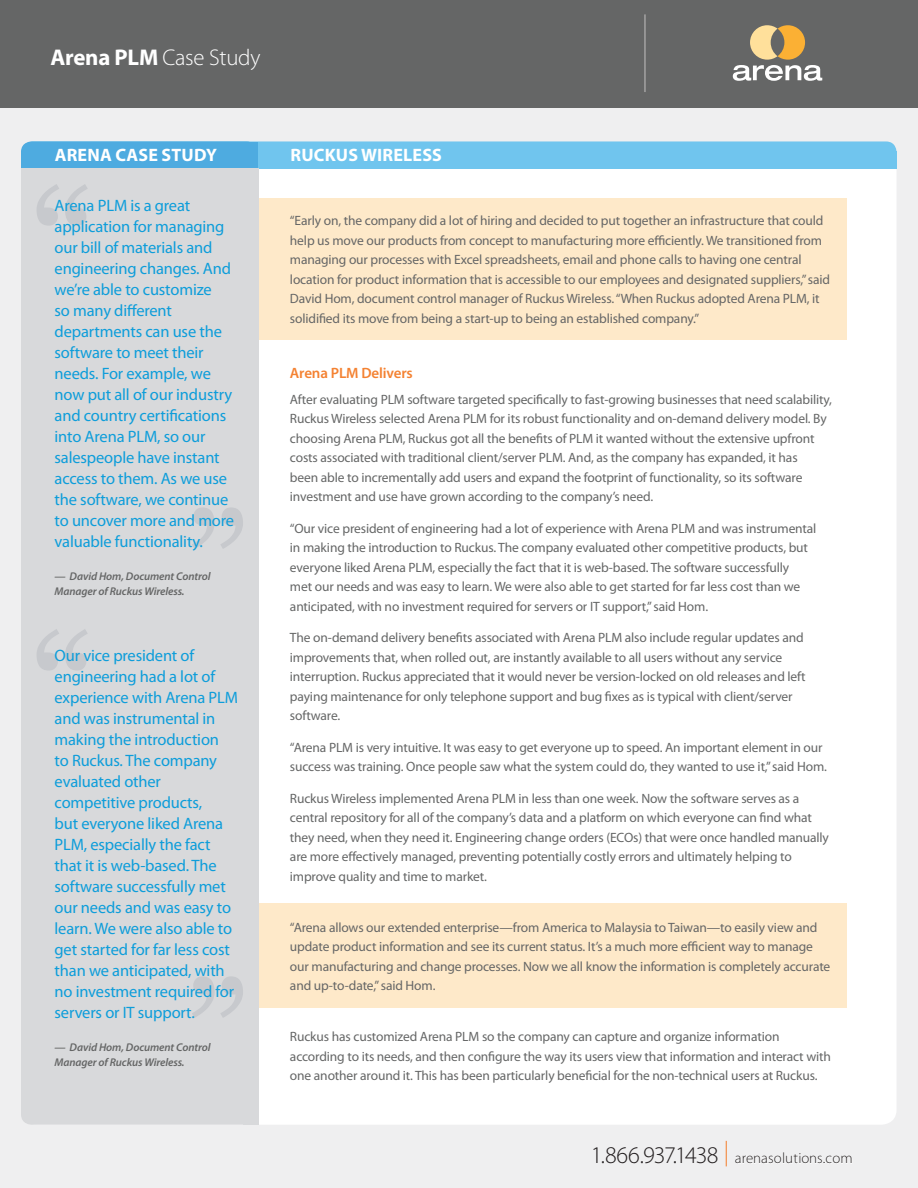
<style>
.page{position:relative;width:918px;height:1188px;background:#fff}
.page>*{position:absolute;margin:0;border:0;box-sizing:border-box;transform-origin:0 0}
.t1{font:157.5px "Georgia";color:#ebedef}
.t2{font:157.5px "Georgia";color:#f0f8fc}
.t3{font:300 22.8px "Myriad Pro";letter-spacing:-.01em;color:#fff}
.t4{font:700 18px "Myriad Pro";letter-spacing:.01em;color:#fff}
.t5{font:16.5px/21px "Myriad Pro";letter-spacing:-.01em;color:#0d9dda}
.t6{font:300 15px "Myriad Pro";color:#231f20}
.t7{font:600 15px "Myriad Pro";letter-spacing:-.01em;color:#f48232}
.Body{font:13.5px/19.5px "Myriad Pro";letter-spacing:-.01em;color:#656666}
.t8{font:italic 600 11.25px/15px "Myriad Pro";letter-spacing:-.01em;color:#656666}
.s1{font-weight:700}
.s2{font-size:24px}
</style>
<div class="page">
<div style="left:0;top:62px;width:918px;height:1126px;background:#efeff0"></div>
<svg style="left:735px;top:1152px;width:117px;height:12px"></svg>
<div style="left:22px;top:148px;width:875px;height:977px;background:#fff;border-radius:15px"></div>
<div style="left:0;top:0;width:918px;height:107px;background:#656666"></div>
<div style="left:258px;top:198px;width:589px;height:142px;background:#fee9c9"></div>
<div style="left:258px;top:903px;width:589px;height:104px;background:#fee9c9"></div>
<svg style="left:733px;top:25px;width:89px;height:56px"></svg>
<hr style="left:644px;top:14px;width:2px;height:78px;background:#a4a3a3">
<div style="left:22px;top:141px;width:875px;height:26px;background:#70c5ee;border-radius:10px"></div>
<div style="left:22px;top:151px;width:875px;height:17px;background:#70c5ee"></div>
<div style="left:21px;top:141px;width:236px;height:26px;background:#4eabe0;border-radius:10px"></div>
<div style="left:21px;top:151px;width:236px;height:17px;background:#4eabe0"></div>
<div style="left:243px;top:142px;width:15px;height:26px;background:#4eabe0"></div>
<div style="left:21px;top:168px;width:237px;height:934px;background:#d8d9db"></div>
<div style="left:21px;top:1099px;width:236px;height:26px;background:#d8d9db;border-radius:10px"></div>
<div style="left:21px;top:1098px;width:237px;height:17px;background:#d8d9db"></div>
<div style="left:243px;top:1098px;width:15px;height:27px;background:#d8d9db"></div>
<p class="t3" style="left:51px;top:44px;width:211px"><span class="s1">Arena PLM</span> Case Study</p>
<p class="t4" style="left:55px;top:143px;width:164px">ARENA CASE STUDY</p>
<p class="t4" style="left:291px;top:143px;width:153px">RUCKUS WIRELESS</p>
<h1 class="t1" style="left:30px;top:152px;width:66px">“</h1>
<p class="t5" style="left:55px;top:194px;width:181px">Arena PLM is a great application for managing our bill of materials and engineering changes. And we’re able to customize<br>so many different departments can use the software to meet their needs. For example, we now put all of our industry and country certifications into Arena PLM, so our salespeople have instant access to them. As we use the software, we continue to uncover more and more valuable functionality.</p>
<p class="t8" style="left:55px;top:568px;width:158px">— David Hom, Document Control<br>Manager of Ruckus Wireless.</p>
<h1 class="t1" style="left:185px;top:475px;width:66px">”</h1>
<h1 class="t1" style="left:30px;top:597px;width:66px">“</h1>
<p class="t5" style="left:55px;top:644px;width:185px">Our vice president of engineering had a lot of experience with Arena PLM and was instrumental in making the introduction<br>to Ruckus. The company evaluated other competitive products,<br>but everyone liked Arena<br>PLM, especially the fact that it is web-based. The software successfully met our needs and was easy to learn. We were also able to get started for far less cost than we anticipated, with no investment required for servers or IT support.</p>
<p class="t8" style="left:55px;top:1039px;width:158px">— David Hom, Document Control<br>Manager of Ruckus Wireless.</p>
<h1 class="t2" style="left:185px;top:679px;width:66px">”</h1>
<h1 class="t1" style="left:185px;top:944px;width:66px">”</h1>
<p class="Body" style="left:290px;top:211px;width:542px">“Early on, the company did a lot of hiring and decided to put together an infrastructure that could help us move our products from concept to manufacturing more efficiently. We transitioned from managing our processes with Excel spreadsheets, email and phone calls to having one central location for product information that is accessible to our employees and designated suppliers,” said David Hom, document control manager of Ruckus Wireless. “When Ruckus adopted Arena PLM, it solidified its move from being a start-up to being an established company.”</p>
<p class="t7" style="left:290px;top:363px;width:124px">Arena PLM Delivers</p>
<p class="Body" style="left:290px;top:389px;width:544px">After evaluating PLM software targeted specifically to fast-growing businesses that need scalability, Ruckus Wireless selected Arena PLM for its robust functionality and on-demand delivery model. By choosing Arena PLM, Ruckus got all the benefits of PLM it wanted without the extensive upfront costs associated with traditional client/server PLM. And, as the company has expanded, it has<br>been able to incrementally add users and expand the footprint of functionality, so its software investment and use have grown according to the company’s need.</p>
<p class="Body" style="left:290px;top:518px;width:528px">“Our vice president of engineering had a lot of experience with Arena PLM and was instrumental in making the introduction to Ruckus. The company evaluated other competitive products, but everyone liked Arena PLM, especially the fact that it is web-based. The software successfully<br>met our needs and was easy to learn. We were also able to get started for far less cost than we anticipated, with no investment required for servers or IT support,” said Hom.</p>
<p class="Body" style="left:290px;top:628px;width:517px">The on-demand delivery benefits associated with Arena PLM also include regular updates and improvements that, when rolled out, are instantly available to all users without any service interruption. Ruckus appreciated that it would never be version-locked on old releases and left paying maintenance for only telephone support and bug fixes as is typical with client/server software.</p>
<p class="Body" style="left:290px;top:737px;width:539px">“Arena PLM is very intuitive. It was easy to get everyone up to speed. An important element in our success was training. Once people saw what the system could do, they wanted to use it,” said Hom.</p>
<p class="Body" style="left:290px;top:788px;width:541px">Ruckus Wireless implemented Arena PLM in less than one week. Now the software serves as a central repository for all of the company’s data and a platform on which everyone can find what they need, when they need it. Engineering change orders (ECOs) that were once handled manually are more effectively managed, preventing potentially costly errors and ultimately helping to improve quality and time to market.</p>
<p class="Body" style="left:290px;top:917px;width:542px">“Arena allows our extended enterprise—from America to Malaysia to Taiwan—to easily view and update product information and see its current status. It’s a much more efficient way to manage our manufacturing and change processes. Now we all know the information is completely accurate and up-to-date,” said Hom.</p>
<p class="Body" style="left:290px;top:1027px;width:543px">Ruckus has customized Arena PLM so the company can capture and organize information according to its needs, and then configure the way its users view that information and interact with one another around it. This has been particularly beneficial for the non-technical users at Ruckus.</p>
<p class="t6" style="left:591px;top:1149px;width:264px"><span class="s2">1.866.937.1438</span> <sup>|</sup> arenasolutions.com</p>
</div>
